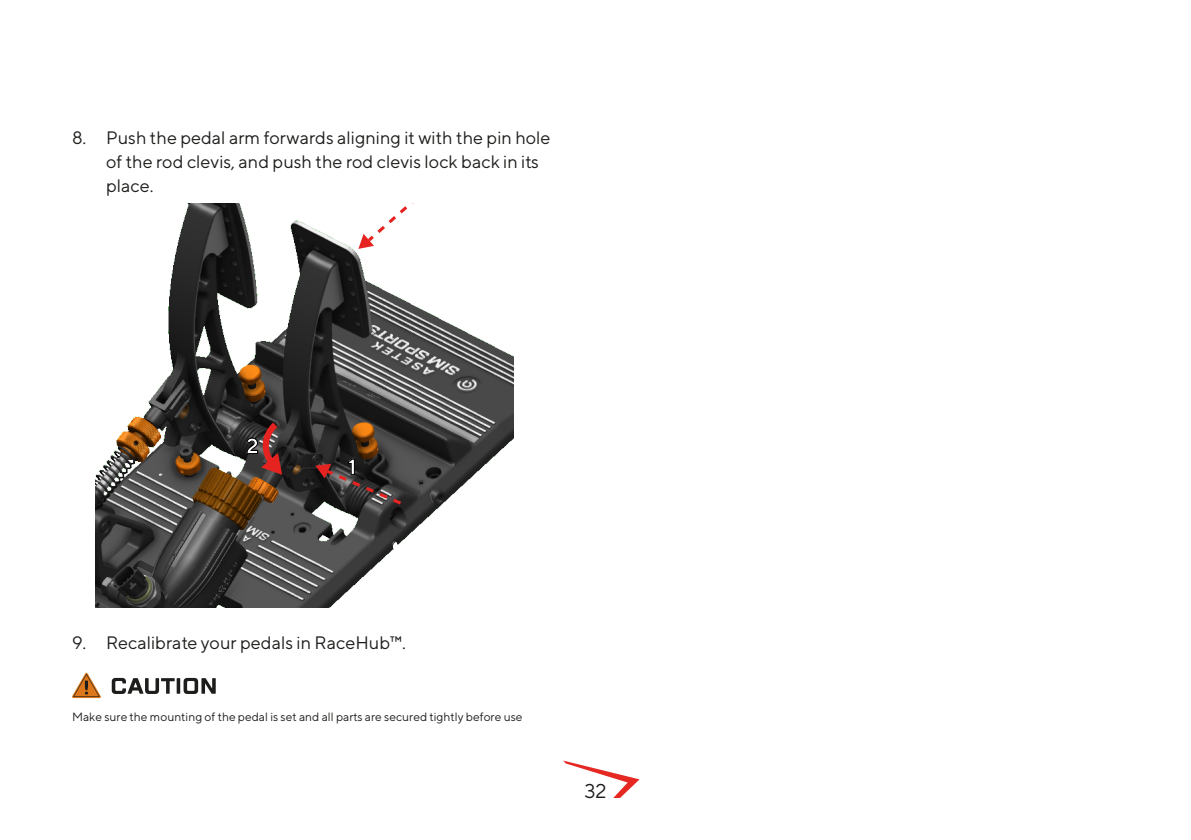
<style>
.page{position:relative;width:1191px;height:840px;background:#fff}
.page>*{position:absolute;margin:0;border:0;box-sizing:border-box;transform-origin:0 0}
.t1{font:700 21.6px "TT Norms";color:#fff}
.t2{font:20px "TT Norms";color:#1d1d1b}
.Brødtekst{font:18px "TT Norms";color:#1d1d1b}
.Brødtekst-2{font:12px "TT Norms";color:#1d1d1b}
</style>
<div class="page">
<svg style="left:563px;top:760px;width:76px;height:37px"></svg>
<img style="left:95px;top:203px;width:418px;height:404px">
<svg style="left:315px;top:458px;width:89px;height:49px;background:#3d3232"></svg>
<svg style="left:358px;top:203px;width:75px;height:46px"></svg>
<svg style="left:72px;top:672px;width:29px;height:25px"></svg>
<svg style="left:112px;top:677px;width:63px;height:16px"></svg>
<hr style="left:177px;top:677px;width:3px;height:16px;background:#1d1d1b">
<svg style="left:183px;top:677px;width:33px;height:16px"></svg>
<svg style="left:246px;top:416px;width:38px;height:58px;background:#583130"></svg>
<p class="Brødtekst" style="left:72px;top:127px;width:480px">8. Push the pedal arm forwards aligning it with the pin hole</p>
<p class="Brødtekst" style="left:106px;top:151px;width:434px">of the rod clevis, and push the rod clevis lock back in its</p>
<p class="Brødtekst" style="left:106px;top:175px;width:49px">place.</p>
<p class="t1" style="left:348px;top:453px;width:10px">1</p>
<p class="Brødtekst" style="left:72px;top:631px;width:335px">9. Recalibrate your pedals in RaceHub™.</p>
<p class="Brødtekst-2" style="left:72px;top:708px;width:452px">Make sure the mounting of the pedal is set and all parts are secured tightly before use</p>
<p class="t2" style="left:584px;top:778px;width:24px">32</p>
</div>
